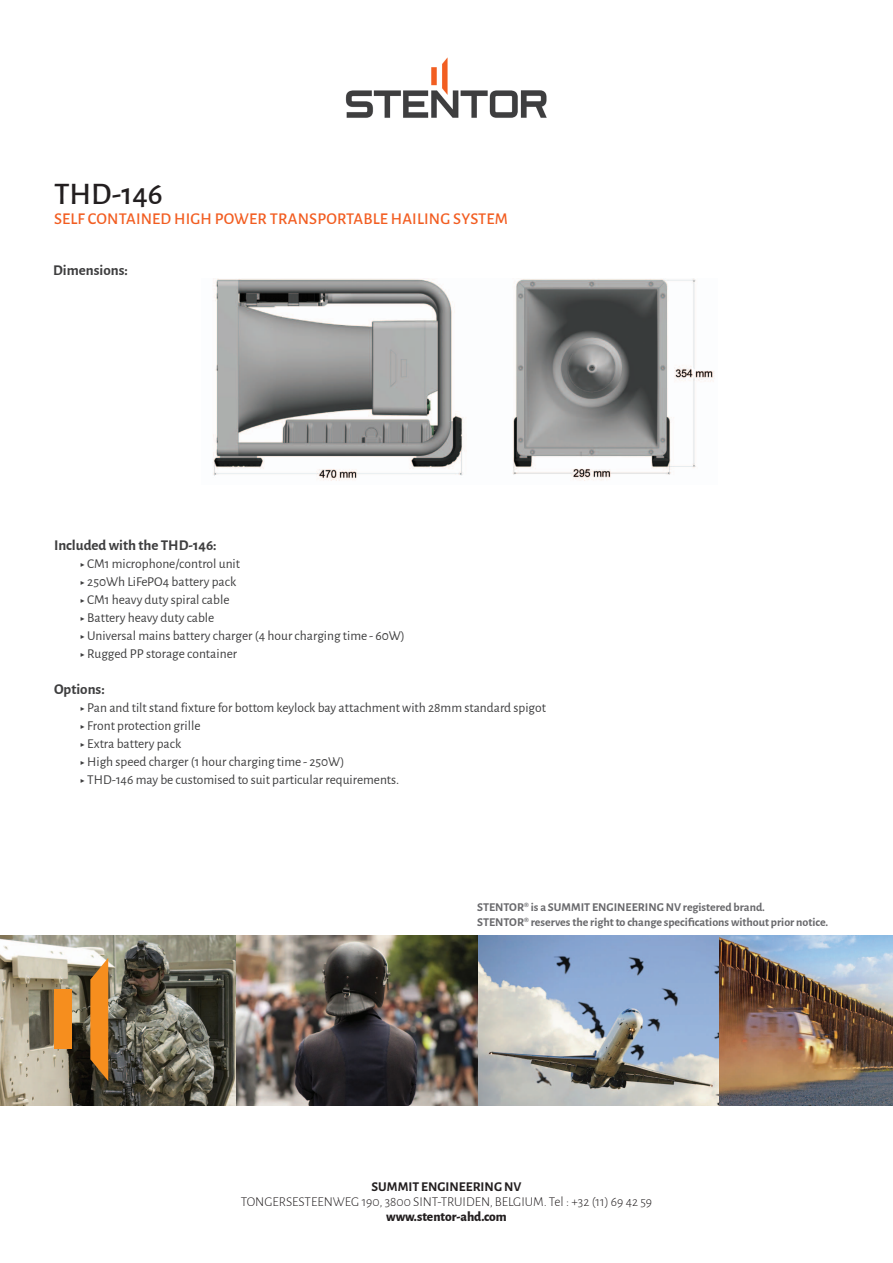
<style>
.page{position:relative;width:893px;height:1263px;background:#fff}
.page>*{position:absolute;margin:0;border:0;box-sizing:border-box;transform-origin:0 0}
.t1{font:500 31.5px "Alegreya Sans";color:#231f20}
.t2{font:500 16.5px "Alegreya Sans";letter-spacing:.01em;color:#f25d21}
.t3{font:700 15px "Alegreya Sans";color:#3e3e3f}
.t4{font:13.5px/18px "Alegreya Sans";color:#3e3e3f}
.t5{font:300 13.5px "Alegreya Sans";color:#231f20}
.t6{font:700 13.5px "Alegreya Sans";color:#231f20}
.t7{font:800 13.5px "Alegreya Sans";color:#231f20}
.t8{font:700 12px/15px "Alegreya Sans";color:#69696c}
</style>
<div class="page">
<img style="left:345px;top:57px;width:202px;height:61px">
<img style="left:212px;top:279px;width:502px;height:202px">
<img style="left:719px;top:935px;width:174px;height:171px">
<img style="left:477px;top:935px;width:242px;height:171px">
<img style="left:236px;top:935px;width:241px;height:171px">
<img style="left:0;top:935px;width:236px;height:171px">
<svg style="left:90px;top:958px;width:18px;height:123px"></svg>
<div style="left:54px;top:990px;width:18px;height:59px;background:#f68e1e"></div>
<h1 class="t1" style="left:54px;top:172px;width:110px">THD-146</h1>
<p class="t2" style="left:54px;top:207px;width:455px">SELF CONTAINED HIGH POWER TRANSPORTABLE HAILING SYSTEM</p>
<p class="t3" style="left:53px;top:259px;width:76px">Dimensions:</p>
<p class="t3" style="left:54px;top:534px;width:164px">Included with the THD-146:</p>
<p class="t4" style="left:80px;top:554px;width:327px">&lt;right&gt; CM1 microphone/control unit<br>&lt;right&gt; 250Wh LiFePO4 battery pack<br>&lt;right&gt; CM1 heavy duty spiral cable<br>&lt;right&gt; Battery heavy duty cable<br>&lt;right&gt; Universal mains battery charger (4 hour charging time - 60W) &lt;right&gt; Rugged PP storage container</p>
<p class="t3" style="left:54px;top:678px;width:52px">Options:</p>
<p class="t4" style="left:80px;top:698px;width:468px">&lt;right&gt; Pan and tilt stand fixture for bottom keylock bay attachment with 28mm standard spigot &lt;right&gt; Front protection grille<br>&lt;right&gt; Extra battery pack<br>&lt;right&gt; High speed charger (1 hour charging time - 250W)<br>&lt;right&gt; THD-146 may be customised to suit particular requirements.</p>
<p class="t8" style="left:477px;top:899px;width:352px">STENTOR® is a SUMMIT ENGINEERING NV registered brand.<br>STENTOR® reserves the right to change specifications without prior notice.</p>
<p class="t6" style="left:372px;top:1177px;width:151px">SUMMIT ENGINEERING NV</p>
<p class="t5" style="left:241px;top:1193px;width:413px">TONGERSESTEENWEG 190, 3800 SINT-TRUIDEN, BELGIUM. Tel : +32 (11) 69 42 59</p>
<p class="t7" style="left:386px;top:1206px;width:122px">www.stentor-ahd.com</p>
</div>
